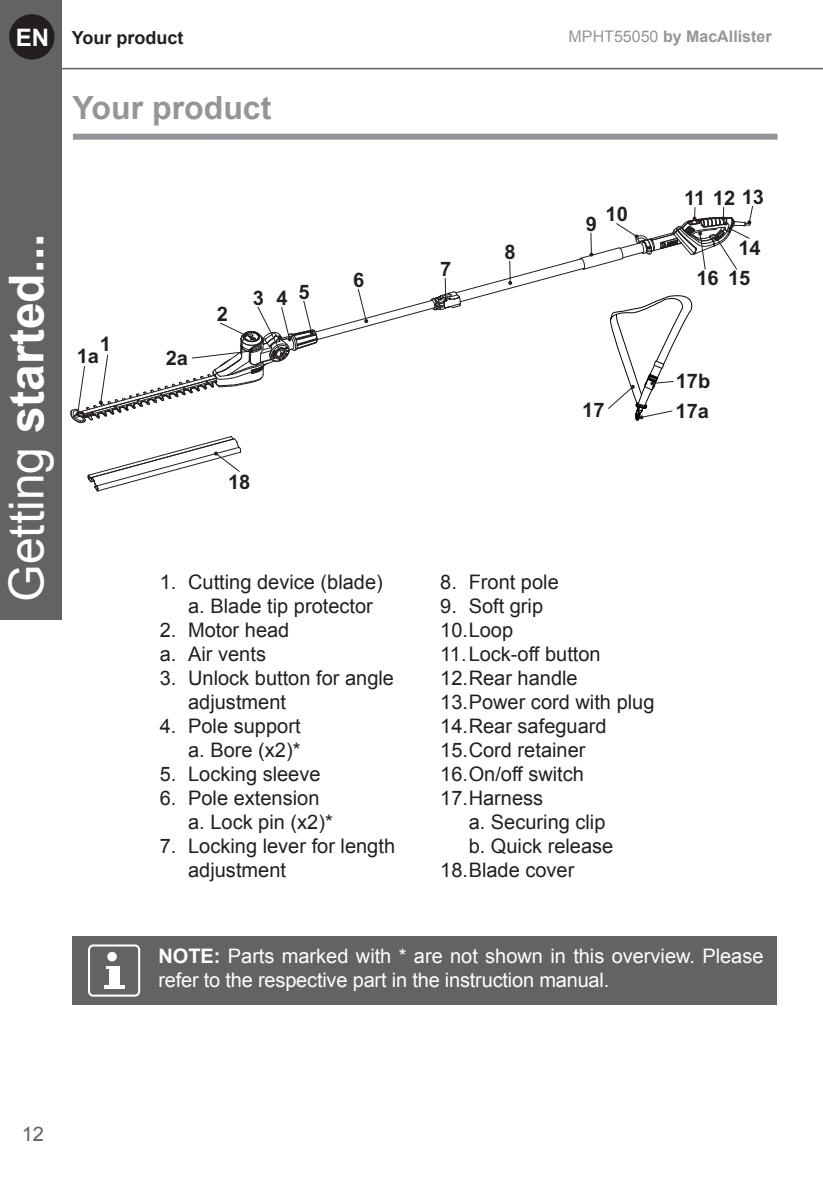
<style>
.page{position:relative;width:823px;height:1191px;background:#fff}
.page>*{position:absolute;margin:0;border:0;box-sizing:border-box;transform-origin:0 0}
.t1{font:700 48px "Arial";color:#fff}
.t2{font:700 32px "Arial";color:#939598}
.t3{font:700 24px "Arial";color:#fff}
.t4{font:20px "Arial";color:#231f20}
.t5{font:20px/24px "Arial";letter-spacing:-.01em;color:#fff}
.t6{font:700 20px/29.8px "Arial";color:#231f20}
.t7{font:20px "Arial";color:#636366}
.t8{font:700 18px "Arial";color:#231f20}
.t9{font:700 16px "Arial";color:#939598}
.s1{font-weight:400}
.s2{font-weight:700}
</style>
<div class="page">
<div style="left:0;top:0;width:61px;height:619px;background:#636366"></div>
<div style="left:9px;top:14px;width:45px;height:46px;background:#231f20;border-radius:50%"></div>
<hr style="left:50px;top:68px;width:772px;height:1px;background:#636366">
<div style="left:73px;top:134px;width:704px;height:6px;background:#939598"></div>
<div style="left:73px;top:936px;width:703px;height:68px;background:#636366"></div>
<div style="left:88px;top:944px;width:52px;height:52px;border:2px solid #fff;border-radius:4px"></div>
<svg style="left:107px;top:951px;width:10px;height:10px"></svg>
<div style="left:108px;top:966px;width:11px;height:19px;background:#fff"></div>
<hr style="left:104px;top:985px;width:20px;height:3px;background:#fff">
<svg style="left:88px;top:436px;width:153px;height:55px"></svg>
<svg style="left:70px;top:206px;width:683px;height:217px"></svg>
<p class="t3" style="left:16px;top:22px;width:35px">EN</p>
<p class="t8" style="left:72px;top:26px;width:113px">Your product</p>
<p class="t2" style="left:73px;top:86px;width:200px">Your product</p>
<h1 class="t1" style="left:-6px;top:601px;width:370px;rotate:-90deg"><span class="s1">Getting</span> started...</h1>
<p class="t6" style="left:100px;top:329px;width:13px">1</p>
<p class="t6" style="left:77px;top:341px;width:24px">1a</p>
<p class="t6" style="left:166px;top:343px;width:24px">2a</p>
<p class="t6" style="left:217px;top:299px;width:13px">2</p>
<p class="t6" style="left:252px;top:283px;width:58px">345</p>
<p class="t6" style="left:228px;top:467px;width:24px">18</p>
<p class="t6" style="left:353px;top:265px;width:13px">6</p>
<p class="t4" style="left:160px;top:568px;width:224px">1. Cutting device (blade)</p>
<p class="t4" style="left:188px;top:592px;width:186px">a. Blade tip protector</p>
<p class="t4" style="left:160px;top:616px;width:131px">2. Motor head</p>
<p class="t4" style="left:160px;top:640px;width:108px">a. Air vents</p>
<p class="t4" style="left:160px;top:664px;width:235px">3. Unlock button for angle</p>
<p class="t4" style="left:188px;top:688px;width:99px">adjustment</p>
<p class="t4" style="left:160px;top:712px;width:142px">4. Pole support</p>
<p class="t4" style="left:188px;top:736px;width:114px">a. Bore (x2)*</p>
<p class="t4" style="left:160px;top:760px;width:162px">5. Locking sleeve</p>
<p class="t4" style="left:160px;top:784px;width:161px">6. Pole extension</p>
<p class="t4" style="left:188px;top:808px;width:146px">a. Lock pin (x2)*</p>
<p class="t4" style="left:160px;top:832px;width:237px">7. Locking lever for length</p>
<p class="t4" style="left:188px;top:856px;width:99px">adjustment</p>
<p class="t9" style="left:568px;top:25px;width:204px"><span class="s1">MPHT55050</span> by MacAllister</p>
<p class="t6" style="left:440px;top:254px;width:13px">7</p>
<p class="t6" style="left:504px;top:237px;width:13px">8</p>
<p class="t6" style="left:585px;top:209px;width:13px">9</p>
<p class="t6" style="left:605px;top:199px;width:24px">10</p>
<p class="t6" style="left:683px;top:183px;width:81px">11 12 13</p>
<p class="t6" style="left:696px;top:233px;width:66px;text-indent:42px">14<br>16 15</p>
<p class="t6" style="left:675px;top:366px;width:36px">17b</p>
<p class="t6" style="left:582px;top:395px;width:24px">17</p>
<p class="t6" style="left:675px;top:396px;width:35px">17a</p>
<p class="t4" style="left:440px;top:568px;width:120px">8. Front pole</p>
<p class="t4" style="left:440px;top:592px;width:104px">9. Soft grip</p>
<p class="t4" style="left:440px;top:616px;width:74px">10.Loop</p>
<p class="t4" style="left:440px;top:640px;width:162px">11.Lock-off button</p>
<p class="t4" style="left:440px;top:664px;width:139px">12.Rear handle</p>
<p class="t4" style="left:440px;top:688px;width:215px">13.Power cord with plug</p>
<p class="t4" style="left:440px;top:712px;width:168px">14.Rear safeguard</p>
<p class="t4" style="left:440px;top:736px;width:147px">15.Cord retainer</p>
<p class="t4" style="left:440px;top:760px;width:145px">16.On/off switch</p>
<p class="t4" style="left:440px;top:784px;width:104px">17.Harness</p>
<p class="t4" style="left:468px;top:808px;width:138px">a. Securing clip</p>
<p class="t4" style="left:468px;top:832px;width:146px">b. Quick release</p>
<p class="t4" style="left:440px;top:856px;width:135px">18.Blade cover</p>
<p class="t5" style="left:158px;top:944px;width:606px"><span class="s2">NOTE:</span> Parts marked with * are not shown in this overview. Please refer to the respective part in the instruction manual.</p>
<p class="t7" style="left:22px;top:1121px;width:24px">12</p>
</div>
